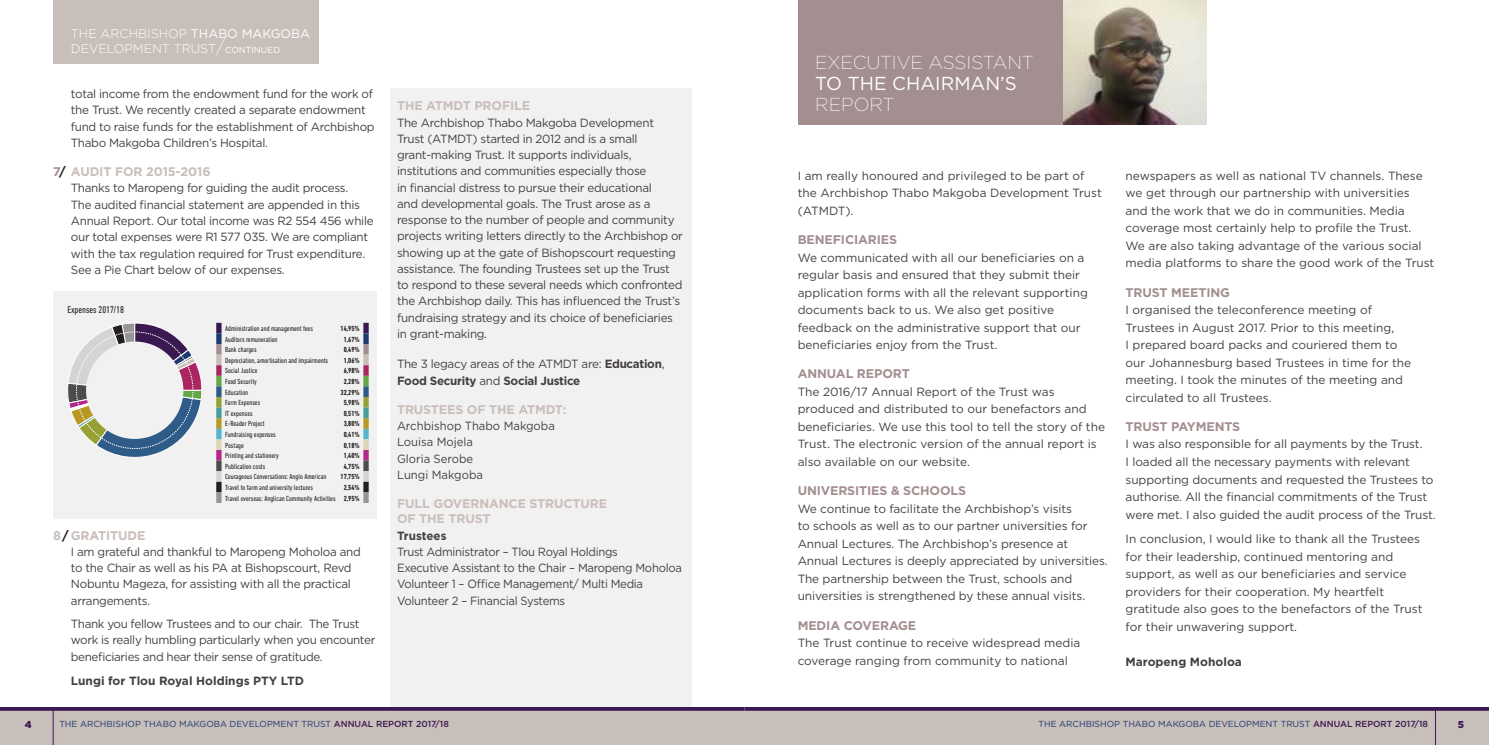
<style>
.page{position:relative;width:1489px;height:745px;background:#fff}
.page>*{position:absolute;margin:0;border:0;box-sizing:border-box;transform-origin:0 0}
.t1{font:200 18.75px "Gotham";color:#fff}
.t2{font:18.75px "Gotham";color:#fff}
.t3{font:700 12.5px/15px "Gotham";letter-spacing:-.01em;color:#c9bfba}
.t4{font:700 12.5px "Gotham";letter-spacing:-.01em;color:#a38e90}
.t5{font:300 12.5px/15px "Gotham";color:#fff}
.t6{font:11.88px/17.5px "Gotham";letter-spacing:-.015em;color:#444041}
.t7{font:11.88px/16.2px "Gotham";letter-spacing:-.015em;color:#444041;scale:.95 1}
.t8{font:700 11.88px/16.2px "Gotham";letter-spacing:-.025em;color:#444041}
.t9{font:700 11.88px "Gotham";color:#444041}
.t10{font:condensed 10px "DIN Next LT Pro";color:#241f1f}
.t11{font:900 10px "Gotham";color:#3a1850}
.t12{font:8.75px "Gotham";color:#1d3970}
.t13{font:condensed 7.5px/10.6px "DIN Next LT Pro";color:#241f1f;text-align:right}
.t14{font:700 condensed 7.5px "DIN Next LT Pro";color:#241f1f}
.s1{font-weight:400}
.s2{font-weight:200;font-size:18.75px}
.s3{font-weight:400;font-size:8.75px}
.s4{color:#a38e90}
.s5{color:#241f1f}
.s6{font-weight:700}
.s7{font-weight:500;color:#3a1850}
</style>
<div class="page">
<div style="left:0;top:709px;width:744px;height:35px;background:#c9bfba"></div>
<div style="left:745px;top:709px;width:743px;height:35px;background:#c9bfba"></div>
<svg style="left:0;top:706px;width:744px;height:4px;fill:#3d1b52"></svg>
<hr style="left:744px;top:707px;width:744px;height:3px;background:#3a1850">
<hr style="left:53px;top:708px;width:1px;height:36px;background:#3a1850">
<hr style="left:1434px;top:708px;width:1px;height:36px;background:#3a1850">
<div style="left:390px;top:89px;width:301px;height:617px;background:#f2f1f1"></div>
<div style="left:53px;top:291px;width:323px;height:227px;background:#f2f1f1"></div>
<div style="left:53px;top:0;width:266px;height:64px;background:#c9bfba"></div>
<div style="left:797px;top:0;width:266px;height:124px;background:#a38e90"></div>
<img style="left:1063px;top:0;width:142px;height:124px">
<svg style="left:216px;top:322px;width:153px;height:180px"></svg>
<svg style="left:68px;top:323px;width:134px;height:134px"></svg>
<div style="left:86px;top:341px;width:97px;height:97px;background:#f2f1f1;border-radius:50%"></div>
<p class="t5" style="left:71px;top:26px;width:240px">THE ARCHBISHOP <span class="s1">THABO MAKGOBA<br></span>DEVELOPMENT TRUST<span class="s2">/</span><span class="s3">CONTINUED</span></p>
<p class="t6" style="left:71px;top:86px;width:305px;line-height:16.2px">total income from the endowment fund for the work of the Trust. We recently created a separate endowment fund to raise funds for the establishment of Archbishop Thabo Makgoba Children’s Hospital.</p>
<p class="t3" style="left:53px;top:164px;width:159px"><span class="s4">7</span><span class="s5">/</span> AUDIT FOR 2015-2016</p>
<p class="t6" style="left:71px;top:180px;width:304px;line-height:16.2px">Thanks to Maropeng for guiding the audit process.<br>The audited financial statement are appended in this Annual Report. Our total income was R2 554 456 while our total expenses were R1 577 035. We are compliant with the tax regulation required for Trust expenditure.<br>See a Pie Chart below of our expenses.</p>
<p class="t10" style="left:67px;top:304px;width:58px">Expenses 2017/18</p>
<p class="t13" style="left:225px;top:323px;width:89px">Administration and management fees</p>
<p class="t14" style="left:340px;top:324px;width:21px">14,95%</p>
<p class="t13" style="left:225px;top:333px;width:54px">Auditors remuneration</p>
<p class="t14" style="left:343px;top:334px;width:18px">1,67%</p>
<p class="t13" style="left:225px;top:344px;width:33px">Bank charges</p>
<p class="t14" style="left:343px;top:345px;width:18px">0,49%</p>
<p class="t13" style="left:225px;top:354px;width:105px">Depreciation, amortisation and impairments</p>
<p class="t14" style="left:343px;top:356px;width:18px">1,06%</p>
<p class="t13" style="left:225px;top:365px;width:34px">Social Justice</p>
<p class="t14" style="left:343px;top:366px;width:18px">6,98%</p>
<p class="t13" style="left:225px;top:376px;width:33px">Food Security</p>
<p class="t14" style="left:343px;top:377px;width:18px">2,28%</p>
<p class="t13" style="left:225px;top:386px;width:25px">Education</p>
<p class="t14" style="left:340px;top:387px;width:21px">32,29%</p>
<p class="t13" style="left:225px;top:397px;width:37px">Farm Expenses</p>
<p class="t14" style="left:343px;top:398px;width:18px">5,98%</p>
<p class="t13" style="left:225px;top:407px;width:29px">IT expenses</p>
<p class="t14" style="left:343px;top:408px;width:18px">0,51%</p>
<p class="t13" style="left:225px;top:418px;width:41px">E-Reader Project</p>
<p class="t14" style="left:343px;top:419px;width:18px">3,80%</p>
<p class="t13" style="left:225px;top:428px;width:52px">Fundraising expenses</p>
<p class="t14" style="left:343px;top:430px;width:18px">0,41%</p>
<p class="t13" style="left:225px;top:439px;width:20px">Postage</p>
<p class="t14" style="left:343px;top:440px;width:18px">0,18%</p>
<p class="t13" style="left:225px;top:450px;width:55px">Printing and stationery</p>
<p class="t14" style="left:343px;top:451px;width:18px">1,40%</p>
<p class="t13" style="left:225px;top:460px;width:42px">Publication costs</p>
<p class="t14" style="left:343px;top:461px;width:18px">4,75%</p>
<p class="t13" style="left:225px;top:471px;width:103px">Courageous Conversations: Anglo American</p>
<p class="t14" style="left:340px;top:472px;width:21px">17,75%</p>
<p class="t13" style="left:225px;top:481px;width:89px">Travel to farm and university lectures</p>
<p class="t13" style="left:225px;top:481px;width:136px"><span class="s6">2,54%<br></span>Travel overseas: Anglican Community Activities <span class="s6">2,95%</span></p>
<p class="t3" style="left:53px;top:527px;width:94px">8<span class="s5">/</span> GRATITUDE</p>
<p class="t6" style="left:71px;top:543px;width:291px;line-height:16.2px">I am grateful and thankful to Maropeng Moholoa and to the Chair as well as his PA at Bishopscourt, Revd Nobuntu Mageza, for assisting with all the practical arrangements.</p>
<p class="t6" style="left:71px;top:615px;width:306px;line-height:16.2px">Thank you fellow Trustees and to our chair. The Trust work is really humbling particularly when you encounter beneficiaries and hear their sense of gratitude.</p>
<p class="t9" style="left:71px;top:672px;width:235px">Lungi for Tlou Royal Holdings PTY LTD</p>
<p class="t3" style="left:397px;top:98px;width:135px">THE ATMDT PROFILE</p>
<p class="t6" style="left:397px;top:114px;width:287px;line-height:16.2px">The Archbishop Thabo Makgoba Development Trust (ATMDT) started in 2012 and is a small grant-making Trust. It supports individuals, institutions and communities especially those<br>in financial distress to pursue their educational<br>and developmental goals. The Trust arose as a response to the number of people and community projects writing letters directly to the Archbishop or showing up at the gate of Bishopscourt requesting assistance. The founding Trustees set up the Trust to respond to these several needs which confronted the Archbishop daily. This has influenced the Trust’s fundraising strategy and its choice of beneficiaries in grant-making.</p>
<p class="t8" style="left:397px;top:356px;width:269px"><span class="s1">The 3 legacy areas of the ATMDT are:</span> Education<span class="s1">,<br></span>Food Security <span class="s1">and</span> Social Justice</p>
<p class="t3" style="left:397px;top:401px;width:171px">TRUSTEES OF THE ATMDT:</p>
<p class="t7" style="left:397px;top:417px;width:168px">Archbishop Thabo Makgoba<br>Louisa Mojela<br>Gloria Serobe<br>Lungi Makgoba</p>
<p class="t3" style="left:397px;top:496px;width:212px">FULL GOVERNANCE STRUCTURE<br>OF THE TRUST</p>
<p class="t9" style="left:397px;top:527px;width:51px">Trustees</p>
<p class="t7" style="left:397px;top:543px;width:301px">Trust Administrator – Tlou Royal Holdings<br>Executive Assistant to the Chair – Maropeng Moholoa Volunteer 1 – Office Management/ Multi Media Volunteer 2 – Financial Systems</p>
<h1 class="t1" style="left:815px;top:50px;width:220px">EXECUTIVE ASSISTANT</h1>
<h1 class="t2" style="left:815px;top:71px;width:203px">TO THE CHAIRMAN’S</h1>
<h1 class="t1" style="left:815px;top:93px;width:81px">REPORT</h1>
<p class="t6" style="left:797px;top:166px;width:305px">I am really honoured and privileged to be part of the Archbishop Thabo Makgoba Development Trust (ATMDT).</p>
<p class="t4" style="left:797px;top:231px;width:101px">BENEFICIARIES</p>
<p class="t6" style="left:797px;top:248px;width:292px">We communicated with all our beneficiaries on a regular basis and ensured that they submit their application forms with all the relevant supporting documents back to us. We also get positive feedback on the administrative support that our beneficiaries enjoy from the Trust.</p>
<p class="t4" style="left:797px;top:365px;width:114px">ANNUAL REPORT</p>
<p class="t6" style="left:797px;top:382px;width:309px">The 2016/17 Annual Report of the Trust was produced and distributed to our benefactors and beneficiaries. We use this tool to tell the story of the Trust. The electronic version of the annual report is also available on our website.</p>
<p class="t4" style="left:797px;top:482px;width:170px">UNIVERSITIES &amp; SCHOOLS</p>
<p class="t6" style="left:797px;top:499px;width:312px">We continue to facilitate the Archbishop’s visits<br>to schools as well as to our partner universities for Annual Lectures. The Archbishop’s presence at Annual Lectures is deeply appreciated by universities.<br>The partnership between the Trust, schools and universities is strengthened by these annual visits.</p>
<p class="t4" style="left:797px;top:616px;width:120px">MEDIA COVERAGE</p>
<p class="t6" style="left:797px;top:633px;width:284px">The Trust continue to receive widespread media coverage ranging from community to national</p>
<p class="t6" style="left:1125px;top:166px;width:310px">newspapers as well as national TV channels. These we get through our partnership with universities and the work that we do in communities. Media coverage most certainly help to profile the Trust.<br>We are also taking advantage of the various social media platforms to share the good work of the Trust</p>
<p class="t4" style="left:1125px;top:284px;width:106px">TRUST MEETING</p>
<p class="t6" style="left:1125px;top:301px;width:287px">I organised the teleconference meeting of Trustees in August 2017. Prior to this meeting,<br>I prepared board packs and couriered them to our Johannesburg based Trustees in time for the meeting. I took the minutes of the meeting and circulated to all Trustees.</p>
<p class="t4" style="left:1125px;top:418px;width:116px">TRUST PAYMENTS</p>
<p class="t6" style="left:1125px;top:435px;width:311px">I was also responsible for all payments by the Trust.<br>I loaded all the necessary payments with relevant supporting documents and requested the Trustees to authorise. All the financial commitments of the Trust were met. I also guided the audit process of the Trust.</p>
<p class="t6" style="left:1125px;top:529px;width:298px">In conclusion, I would like to thank all the Trustees for their leadership, continued mentoring and support, as well as our beneficiaries and service providers for their cooperation. My heartfelt gratitude also goes to the benefactors of the Trust for their unwavering support.</p>
<p class="t9" style="left:1125px;top:653px;width:118px">Maropeng Moholoa</p>
<p class="t11" style="left:25px;top:717px;width:8px">4</p>
<p class="t12" style="left:59px;top:718px;width:391px">THE ARCHBISHOP THABO MAKGOBA DEVELOPMENT TRUST <span class="s7">ANNUAL REPORT 2017/18</span></p>
<p class="t12" style="left:1038px;top:718px;width:391px">THE ARCHBISHOP THABO MAKGOBA DEVELOPMENT TRUST <span class="s7">ANNUAL REPORT 2017/18</span></p>
<p class="t11" style="left:1457px;top:717px;width:8px">5</p>
</div>
